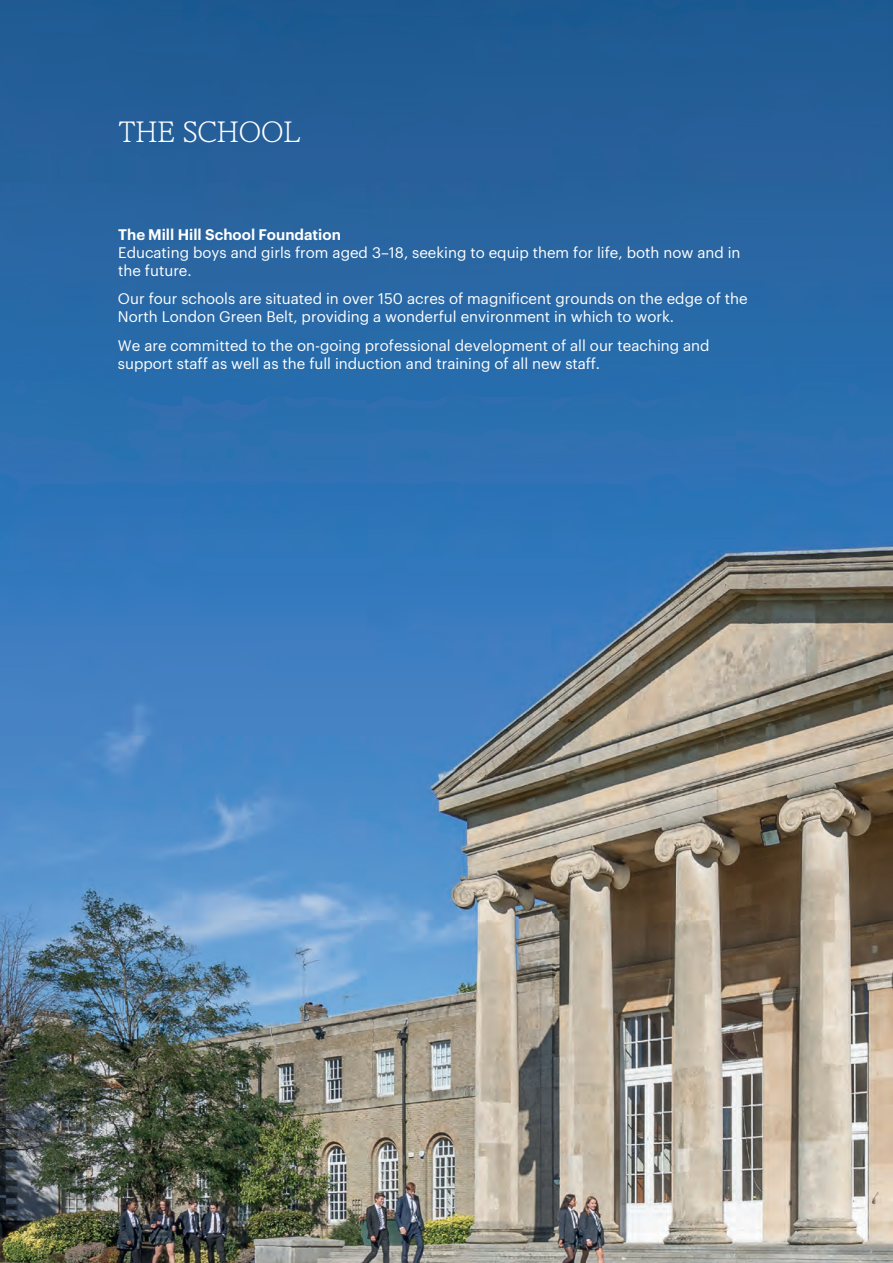
<style>
.page{position:relative;width:893px;height:1263px;background:#fff}
.page>*{position:absolute;margin:0;border:0;box-sizing:border-box;transform-origin:0 0}
.t1{font:300 33px "Cultura New";letter-spacing:-.025em;color:#fff}
.t2{font:15px/18px "Graphik";color:#fff}
.t3{font:600 15px "Graphik";color:#fff}
</style>
<div class="page">
<img style="left:0;top:0;width:893px;height:1263px">
<h1 class="t1" style="left:118px;top:115px;width:184px">THE SCHOOL</h1>
<p class="t3" style="left:118px;top:223px;width:224px">The Mill Hill School Foundation</p>
<p class="t2" style="left:118px;top:242px;width:624px">Educating boys and girls from aged 3–18, seeking to equip them for life, both now and in the future.</p>
<p class="t2" style="left:118px;top:289px;width:631px">Our four schools are situated in over 150 acres of magnificent grounds on the edge of the<br>North London Green Belt, providing a wonderful environment in which to work.</p>
<p class="t2" style="left:118px;top:335px;width:593px">We are committed to the on-going professional development of all our teaching and support staff as well as the full induction and training of all new staff.</p>
</div>
